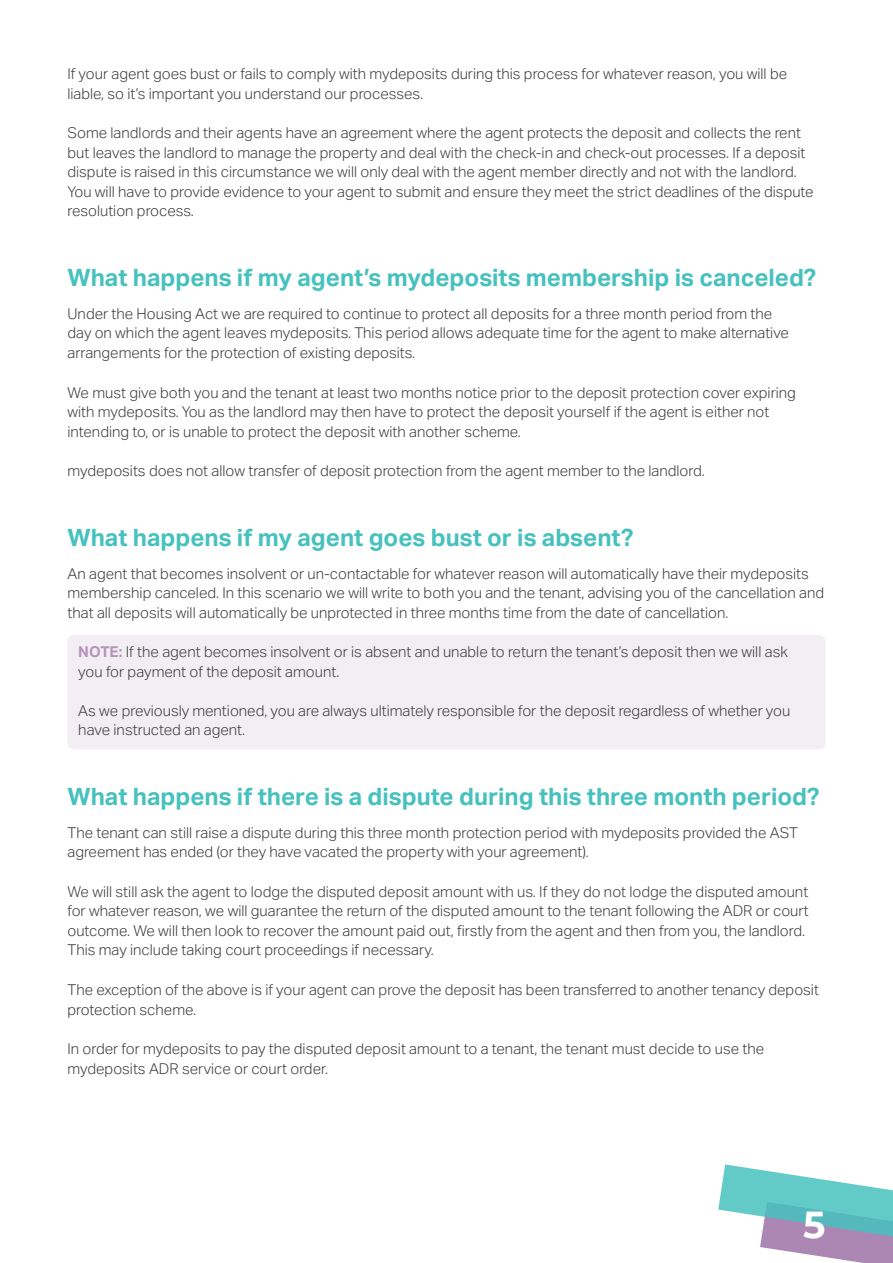
<style>
.page{position:relative;width:893px;height:1263px;background:#fff}
.page>*{position:absolute;margin:0;border:0;box-sizing:border-box;transform-origin:0 0}
.t1{font:700 37.5px "Montserrat";color:#fff}
.Subheading{font:700 24px "Aktiv Grotesk";color:#46c1be}
.body_style{font:300 15px/19.5px "Aktiv Grotesk";color:#3e3e3f}
.Tips{font:300 15px/19.5px "Aktiv Grotesk";color:#3e3e3f}
.s1{font-weight:700;color:#b593bb}
</style>
<div class="page">
<svg style="left:718px;top:1164px;width:175px;height:99px"></svg>
<div style="left:68px;top:635px;width:757px;height:114px;background:#f3edf4;border-radius:7px"></div>
<p class="body_style" style="left:68px;top:64px;width:721px">If your agent goes bust or fails to comply with mydeposits during this process for whatever reason, you will be liable, so it’s important you understand our processes.</p>
<p class="body_style" style="left:68px;top:123px;width:748px">Some landlords and their agents have an agreement where the agent protects the deposit and collects the rent but leaves the landlord to manage the property and deal with the check-in and check-out processes. If a deposit dispute is raised in this circumstance we will only deal with the agent member directly and not with the landlord.<br>You will have to provide evidence to your agent to submit and ensure they meet the strict deadlines of the dispute resolution process.</p>
<p class="Subheading" style="left:68px;top:262px;width:750px">What happens if my agent’s mydeposits membership is canceled?</p>
<p class="body_style" style="left:68px;top:304px;width:723px">Under the Housing Act we are required to continue to protect all deposits for a three month period from the day on which the agent leaves mydeposits. This period allows adequate time for the agent to make alternative arrangements for the protection of existing deposits.</p>
<p class="body_style" style="left:68px;top:382px;width:730px">We must give both you and the tenant at least two months notice prior to the deposit protection cover expiring with mydeposits. You as the landlord may then have to protect the deposit yourself if the agent is either not intending to, or is unable to protect the deposit with another scheme.</p>
<p class="body_style" style="left:68px;top:461px;width:639px">mydeposits does not allow transfer of deposit protection from the agent member to the landlord.</p>
<p class="Subheading" style="left:68px;top:522px;width:568px">What happens if my agent goes bust or is absent?</p>
<p class="body_style" style="left:68px;top:563px;width:758px">An agent that becomes insolvent or un-contactable for whatever reason will automatically have their mydeposits membership canceled. In this scenario we will write to both you and the tenant, advising you of the cancellation and that all deposits will automatically be unprotected in three months time from the date of cancellation.</p>
<p class="Tips" style="left:78px;top:642px;width:711px"><span class="s1">NOTE:</span> If the agent becomes insolvent or is absent and unable to return the tenant’s deposit then we will ask you for payment of the deposit amount.</p>
<p class="Tips" style="left:78px;top:701px;width:713px">As we previously mentioned, you are always ultimately responsible for the deposit regardless of whether you have instructed an agent.</p>
<p class="Subheading" style="left:68px;top:781px;width:753px">What happens if there is a dispute during this three month period?</p>
<p class="body_style" style="left:68px;top:823px;width:732px">The tenant can still raise a dispute during this three month protection period with mydeposits provided the AST agreement has ended (or they have vacated the property with your agreement).</p>
<p class="body_style" style="left:68px;top:882px;width:743px">We will still ask the agent to lodge the disputed deposit amount with us. If they do not lodge the disputed amount for whatever reason, we will guarantee the return of the disputed amount to the tenant following the ADR or court outcome. We will then look to recover the amount paid out, firstly from the agent and then from you, the landlord.<br>This may include taking court proceedings if necessary.</p>
<p class="body_style" style="left:68px;top:980px;width:753px">The exception of the above is if your agent can prove the deposit has been transferred to another tenancy deposit protection scheme.</p>
<p class="body_style" style="left:68px;top:1039px;width:698px">In order for mydeposits to pay the disputed deposit amount to a tenant, the tenant must decide to use the mydeposits ADR service or court order.</p>
<h1 class="t1" style="left:803px;top:1197px;width:24px">5</h1>
</div>
